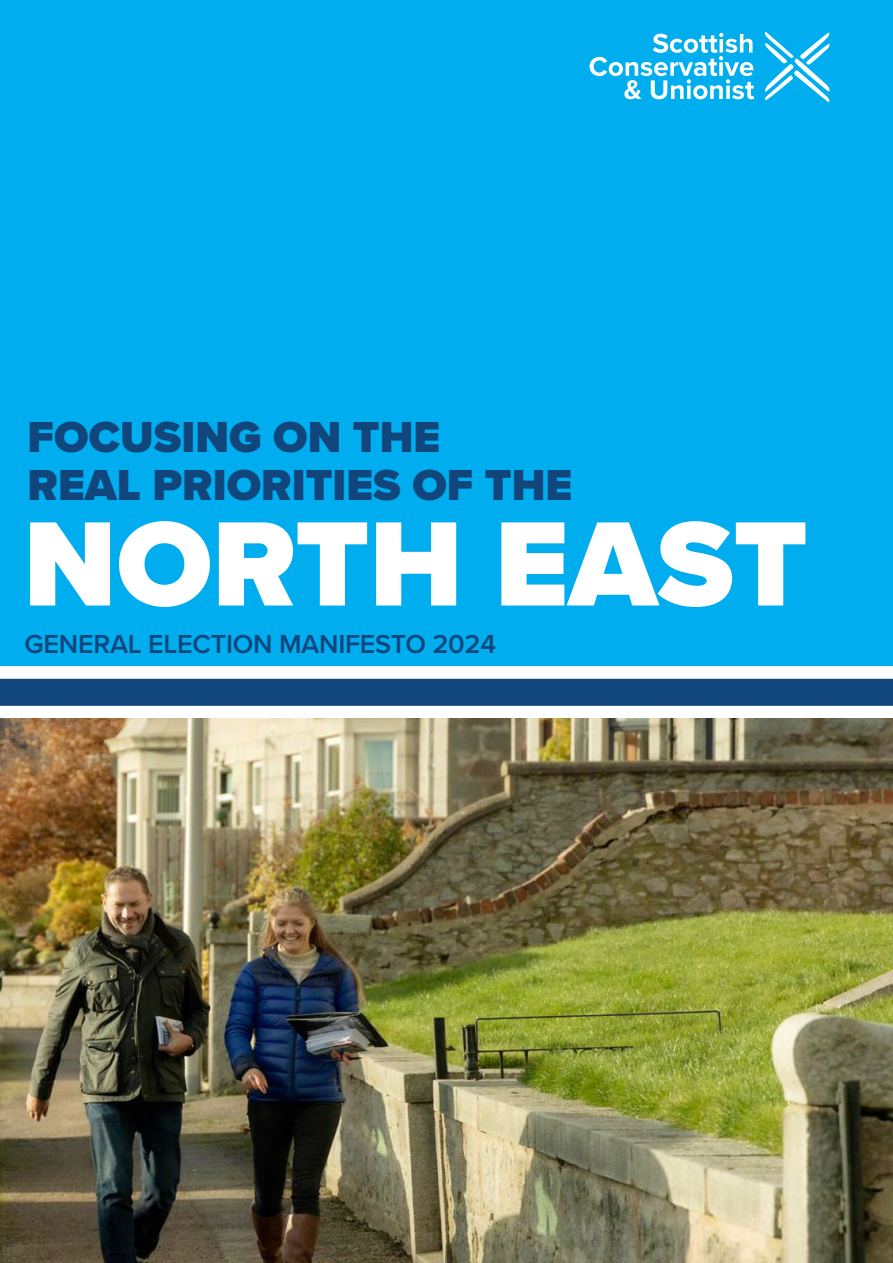
<style>
.page{position:relative;width:893px;height:1263px;background:#00aeef}
.page>*{position:absolute;margin:0;border:0;box-sizing:border-box;transform-origin:0 0}
.t1{font:900 124.5px "Proxima Nova";color:#fff}
.Subtitle{font:900 45px "Proxima Nova";color:#10467c}
.Sub-Headings{font:600 27px "Proxima Nova";letter-spacing:-.01em;color:#10467c}
</style>
<div class="page">
<svg style="left:764px;top:32px;width:66px;height:70px"></svg>
<svg style="left:590px;top:33px;width:164px;height:66px"></svg>
<div style="left:0;top:666px;width:893px;height:52px;background:#fcfeff"></div>
<div style="left:0;top:679px;width:893px;height:27px;background:#10467c"></div>
<img style="left:0;top:718px;width:893px;height:545px">
<p class="Subtitle" style="left:28px;top:404px;width:414px">FOCUSING ON THE</p>
<p class="Subtitle" style="left:28px;top:452px;width:546px">REAL PRIORITIES OF THE</p>
<p class="t1" style="left:23px;top:471px;width:786px">NORTH EAST</p>
<p class="Sub-Headings" style="left:24px;top:624px;width:473px">GENERAL ELECTION MANIFESTO 2024</p>
</div>
